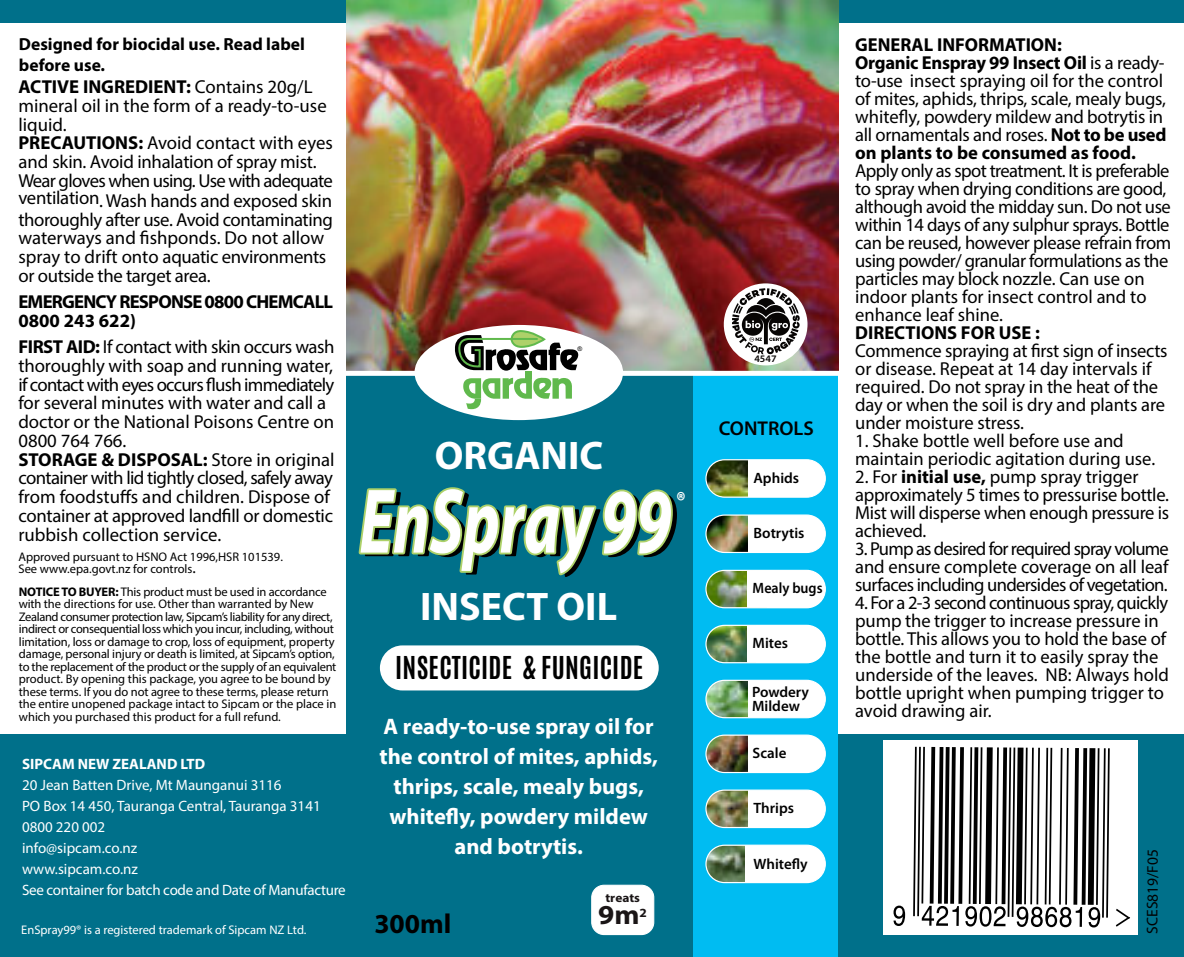
<style>
.page{position:relative;width:1184px;height:957px;background:#fff}
.page>*{position:absolute;margin:0;border:0;box-sizing:border-box;transform-origin:0 0}
.t1{font:italic 700 92.75px "Myriad Pro";color:#fff;scale:.7 1}
.t2{font:700 40px "Myriad Pro";color:#fff}
.t3{font:700 27.5px "Myriad Pro";color:#000}
.t4{font:700 27.5px "Myriad Pro";color:#1a1516;scale:1.06 1}
.t5{font:700 26.25px "Antonio";letter-spacing:.01em;color:#000}
.t6{font:700 25px "Myriad Pro";color:#fff;scale:.85 1}
.t7{font:700 22.5px/30px "Myriad Pro";color:#fff;text-align:center}
.t8{font:600 20px "Myriad Pro";color:#000}
.t9{font:18.75px/18px "Myriad Pro";letter-spacing:-.015em;color:#000}
.t10{font:700 18.75px/18.8px "Myriad Pro";letter-spacing:-.045em;color:#000}
.t11{font:700 18.75px "Myriad Pro";color:#000}
.t12{font:700 17.5px/21px "Myriad Pro";color:#000}
.t13{font:15.5px "Myriad Pro";color:#000}
.t14{font:15px/21px "Myriad Pro";color:#fff}
.t15{font:600 15px/14px "Myriad Pro";color:#000}
.t16{font:700 15px "Myriad Pro";color:#fff}
.t17{font:600 15px "Myriad Pro";color:#000;scale:.94 1}
.t18{font:12.5px/12.5px "Myriad Pro";letter-spacing:-.01em;color:#000}
.t19{font:12.5px "Myriad Pro";color:#fff}
.t20{font:700 12.5px "Myriad Pro";color:#1a1516;scale:1.06 1}
.t21{font:600 10px "Myriad Pro";color:#070504}
.t22{font:6.25px "Arial";color:#000;scale:1.04 1}
.s1{font-weight:700}
.s2{font-size:16.25px}
</style>
<div class="page">
<div style="left:0;top:734px;width:1184px;height:223px;background:#00708a"></div>
<div style="left:0;top:0;width:1184px;height:22px;background:#00708a"></div>
<div style="left:346px;top:0;width:492px;height:957px;background:#00708a"></div>
<img style="left:346px;top:0;width:492px;height:371px">
<div style="left:693px;top:371px;width:145px;height:586px;background:#00bcf2"></div>
<div style="left:884px;top:740px;width:254px;height:195px;background:#fff"></div>
<svg style="left:893px;top:906px;width:12px;height:20px"></svg>
<svg style="left:913px;top:747px;width:197px;height:181px"></svg>
<svg style="left:1116px;top:909px;width:14px;height:18px"></svg>
<div style="left:724px;top:283px;width:83px;height:82px;background:#fff;border:2px solid #fff;border-radius:50%"></div>
<svg style="left:732px;top:288px;width:68px;height:66px"></svg>
<div style="left:380px;top:645px;width:279px;height:45px;background:#fff;border-radius:23px"></div>
<div style="left:335px;top:371px;width:512px;height:5px;background:#fff"></div>
<div style="left:414px;top:325px;width:209px;height:95px;background:#fff;border-radius:50%"></div>
<svg style="left:454px;top:328px;width:124px;height:43px"></svg>
<div style="left:525px;top:372px;width:7px;height:7px;background:#60b94c"></div>
<svg style="left:463px;top:377px;width:109px;height:33px"></svg>
<svg style="left:358px;top:487px;width:319px;height:90px"></svg>
<div style="left:591px;top:885px;width:63px;height:50px;background:#fff;border:1px solid #fff;border-radius:12px"></div>
<div style="left:706px;top:460px;width:119px;height:37px;background:#fff;border-radius:19px"></div>
<img style="left:707px;top:461px;width:40px;height:35px">
<div style="left:705px;top:459px;width:121px;height:39px;border:1px solid #fff;border-radius:19px"></div>
<div style="left:706px;top:515px;width:119px;height:37px;background:#fff;border-radius:19px"></div>
<img style="left:707px;top:516px;width:40px;height:35px">
<div style="left:705px;top:514px;width:121px;height:39px;border:1px solid #fff;border-radius:19px"></div>
<div style="left:706px;top:845px;width:119px;height:38px;background:#fff;border-radius:19px"></div>
<img style="left:707px;top:845px;width:38px;height:38px">
<div style="left:705px;top:845px;width:121px;height:38px;border:1px solid #fff;border-radius:19px"></div>
<div style="left:706px;top:790px;width:119px;height:38px;background:#fff;border-radius:19px"></div>
<img style="left:707px;top:790px;width:40px;height:38px">
<div style="left:705px;top:790px;width:121px;height:38px;border:1px solid #fff;border-radius:19px"></div>
<img style="left:707px;top:625px;width:40px;height:38px">
<div style="left:747px;top:625px;width:78px;height:38px;background:#fff"></div>
<div style="left:705px;top:625px;width:121px;height:38px;border:1px solid #fff;border-radius:19px"></div>
<img style="left:707px;top:570px;width:40px;height:38px">
<div style="left:747px;top:570px;width:78px;height:38px;background:#fff"></div>
<div style="left:705px;top:570px;width:121px;height:38px;border:1px solid #fff;border-radius:19px"></div>
<div style="left:706px;top:680px;width:119px;height:38px;background:#fff;border-radius:19px"></div>
<img style="left:707px;top:680px;width:40px;height:38px">
<div style="left:705px;top:680px;width:121px;height:38px;border:1px solid #fff;border-radius:19px"></div>
<div style="left:706px;top:735px;width:119px;height:38px;background:#fff;border-radius:19px"></div>
<img style="left:707px;top:735px;width:40px;height:38px">
<div style="left:705px;top:735px;width:121px;height:38px;border:1px solid #fff;border-radius:19px"></div>
<p class="t12" style="left:19px;top:35px;width:287px">Designed for biocidal use. Read label before use.</p>
<p class="t9" style="left:18px;top:79px;width:316px;line-height:19px"><span class="s1">ACTIVE INGREDIENT:</span> Contains 20g/L mineral oil in the form of a ready-to-use liquid.<br><span class="s1">PRECAUTIONS:</span> Avoid contact with eyes and skin. Avoid inhalation of spray mist.<br>Wear gloves when using. Use with adequate ventilation. Wash hands and exposed skin thoroughly after use. Avoid contaminating waterways and fishponds. Do not allow spray to drift onto aquatic environments or outside the target area.</p>
<p class="t10" style="left:18px;top:294px;width:316px">EMERGENCY RESPONSE 0800 CHEMCALL<br>0800 243 622)</p>
<p class="t9" style="left:18px;top:339px;width:318px;line-height:18.8px"><span class="s1">FIRST AID:</span> If contact with skin occurs wash thoroughly with soap and running water, if contact with eyes occurs flush immediately for several minutes with water and call a doctor or the National Poisons Centre on 0800 764 766.<br><span class="s1">STORAGE &amp; DISPOSAL:</span> Store in original container with lid tightly closed, safely away from foodstuffs and children. Dispose of container at approved landfill or domestic rubbish collection service.</p>
<p class="t18" style="left:18px;top:551px;width:266px">Approved pursuant to HSNO Act 1996,HSR 101539.<br>See www.epa.govt.nz for controls<span class="s2">.</span></p>
<p class="t18" style="left:19px;top:586px;width:319px"><span class="s1">NOTICE TO BUYER:</span> This product must be used in accordance with the directions for use. Other than warranted by New Zealand consumer protection law, Sipcam’s liability for any direct, indirect or consequential loss which you incur, including, without limitation, loss or damage to crop, loss of equipment, property damage, personal injury or death is limited, at Sipcam’s option, to the replacement of the product or the supply of an equivalent product. By opening this package, you agree to be bound by these terms. If you do not agree to these terms, please return the entire unopened package intact to Sipcam or the place in which you purchased this product for a full refund.</p>
<p class="t16" style="left:22px;top:758px;width:185px">SIPCAM NEW ZEALAND LTD</p>
<p class="t14" style="left:22px;top:776px;width:325px">20 Jean Batten Drive, Mt Maunganui 3116<br>PO Box 14 450, Tauranga Central, Tauranga 3141<br>0800 220 002<br>info@sipcam.co.nz<br>www.sipcam.co.nz<br>See container for batch code and Date of Manufacture</p>
<p class="t19" style="left:21px;top:924px;width:287px">EnSpray99® is a registered trademark of Sipcam NZ Ltd.</p>
<p class="t22" style="left:577px;top:347px;width:6px">®</p>
<h2 class="t2" style="left:435px;top:439px;width:170px">ORGANIC</h2>
<h1 class="t1" style="left:359px;top:483px;width:447px">EnSpray99</h1>
<h3 class="t6" style="left:676px;top:490px;width:13px">®</h3>
<h2 class="t2" style="left:420px;top:590px;width:198px">INSECT OIL</h2>
<h3 class="t5" style="left:395px;top:649px;width:250px">INSECTICIDE &amp; FUNGICIDE</h3>
<p class="t7" style="left:379px;top:713px;width:280px">A ready-to-use spray oil for the control of mites, aphids, thrips, scale, mealy bugs, whitefly, powdery mildew and botrytis.</p>
<h3 class="t3" style="left:374px;top:912px;width:79px">300ml</h3>
<p class="t20" style="left:605px;top:892px;width:34px">treats</p>
<h3 class="t4" style="left:598px;top:904px;width:47px">9m<sup>2</sup></h3>
<p class="t21" style="left:754px;top:355px;width:24px">4547</p>
<p class="t8" style="left:719px;top:420px;width:97px">CONTROLS</p>
<p class="t15" style="left:753px;top:472px;width:47px">Aphids</p>
<p class="t15" style="left:753px;top:527px;width:52px">Botrytis</p>
<p class="t17" style="left:752px;top:582px;width:76px">Mealy bugs</p>
<p class="t15" style="left:752px;top:638px;width:37px">Mites</p>
<p class="t15" style="left:752px;top:687px;width:59px">Powdery<br>Mildew</p>
<p class="t15" style="left:752px;top:747px;width:35px">Scale</p>
<p class="t15" style="left:753px;top:803px;width:42px">Thrips</p>
<p class="t15" style="left:753px;top:858px;width:56px">Whitefly</p>
<p class="t9" style="left:855px;top:38px;width:313px"><span class="s1">GENERAL INFORMATION:<br>Organic Enspray 99 Insect Oil</span> is a ready&shy;to-use insect spraying oil for the control of mites, aphids, thrips, scale, mealy bugs, whitefly, powdery mildew and botrytis in all ornamentals and roses. <span class="s1">Not to be used on plants to be consumed as food.</span></p>
<p class="t9" style="left:855px;top:164px;width:318px">Apply only as spot treatment. It is preferable to spray when drying conditions are good, although avoid the midday sun. Do not use within 14 days of any sulphur sprays. Bottle can be reused, however please refrain from using powder/ granular formulations as the particles may block nozzle. Can use on indoor plants for insect control and to enhance leaf shine.</p>
<p class="t11" style="left:855px;top:325px;width:186px">DIRECTIONS FOR USE :</p>
<p class="t9" style="left:855px;top:344px;width:314px">Commence spraying at first sign of insects or disease. Repeat at 14 day intervals if required. Do not spray in the heat of the day or when the soil is dry and plants are under moisture stress.</p>
<p class="t9" style="left:855px;top:434px;width:301px">1. Shake bottle well before use and maintain periodic agitation during use.</p>
<p class="t9" style="left:855px;top:470px;width:315px">2. For <span class="s1">initial use,</span> pump spray trigger approximately 5 times to pressurise bottle.<br>Mist will disperse when enough pressure is achieved.</p>
<p class="t9" style="left:855px;top:542px;width:315px;text-align:justify">3. Pump as desired for required spray volume and ensure complete coverage on all leaf surfaces including undersides of vegetation.</p>
<p class="t9" style="left:855px;top:596px;width:315px">4. For a 2-3 second continuous spray, quickly pump the trigger to increase pressure in bottle. This allows you to hold the base of the bottle and turn it to easily spray the underside of the leaves. NB: Always hold bottle upright when pumping trigger to avoid drawing air.</p>
<p class="t13" style="left:1146px;top:934px;width:86px;rotate:-90deg">SCES819/F05</p>
</div>
